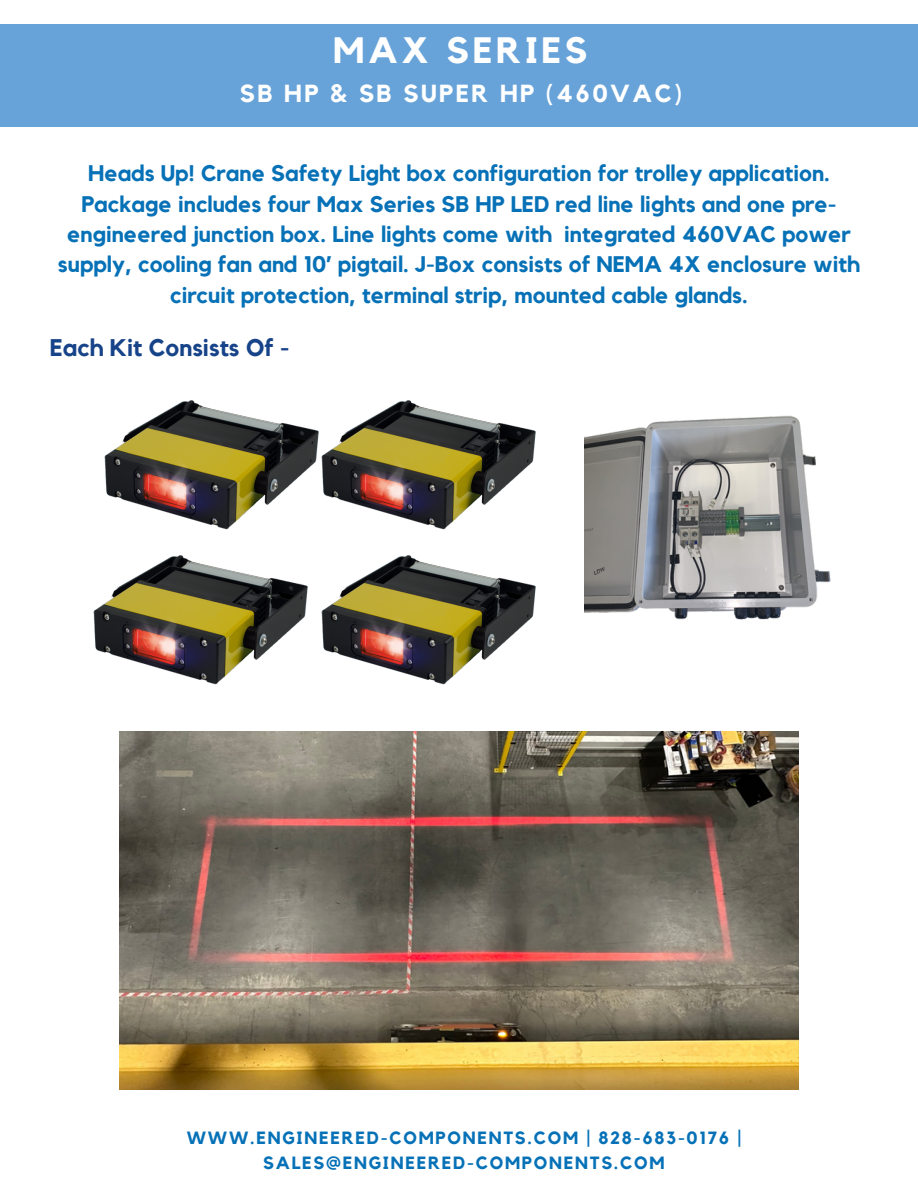
<style>
.page{position:relative;width:918px;height:1188px;background:#fff}
.page>*{position:absolute;margin:0;border:0;box-sizing:border-box;transform-origin:0 0}
.t1{font:700 36.6px "Kollektif";letter-spacing:.1em;color:#fff}
.t2{font:700 24.6px "Kollektif";letter-spacing:.1em;color:#fff}
.t3{font:700 24px "Kollektif";color:#174389}
.t4{font:700 22.5px/30.3px "Kollektif";color:#0671b7;text-align:center}
.t5{font:700 17.7px "Kollektif";letter-spacing:.1em;color:#0671b7}
</style>
<div class="page">
<div style="left:0;top:24px;width:918px;height:102px;background:#67a3d9"></div>
<img style="left:585px;top:415px;width:246px;height:205px">
<img style="left:343px;top:583px;width:228px;height:149px">
<img style="left:93px;top:583px;width:250px;height:149px">
<img style="left:355px;top:400px;width:181px;height:183px">
<img style="left:104px;top:400px;width:251px;height:183px">
<img style="left:119px;top:732px;width:680px;height:357px">
<p class="t1" style="left:333px;top:33px;width:256px">MAX SERIES</p>
<p class="t2" style="left:240px;top:83px;width:444px">SB HP &amp; SB SUPER HP (460VAC)</p>
<p class="t4" style="left:58px;top:159px;width:804px">Heads Up! Crane Safety Light box configuration for trolley application.<br>Package includes four Max Series SB HP LED red line lights and one pre&shy;engineered junction box. Line lights come with integrated 460VAC power supply, cooling fan and 10’ pigtail. J-Box consists of NEMA 4X enclosure with circuit protection, terminal strip, mounted cable glands.</p>
<p class="t3" style="left:50px;top:337px;width:241px">Each Kit Consists Of -</p>
<p class="t5" style="left:187px;top:1130px;width:556px">WWW.ENGINEERED-COMPONENTS.COM | 828-683-0176 |</p>
<p class="t5" style="left:263px;top:1155px;width:403px">SALES@ENGINEERED-COMPONENTS.COM</p>
</div>
